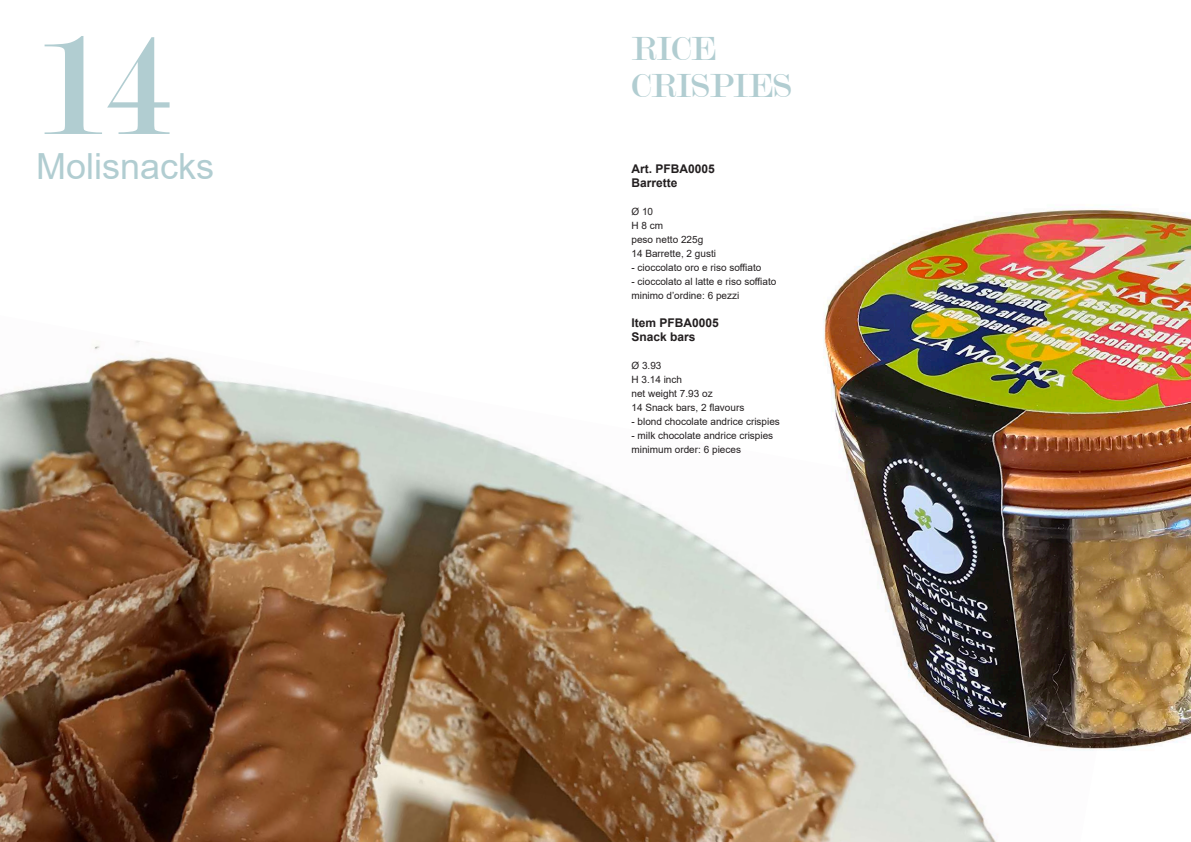
<style>
.page{position:relative;width:1191px;height:842px;background:#fff}
.page>*{position:absolute;margin:0;border:0;box-sizing:border-box;transform-origin:0 0}
.t1{font:150px "Modern";color:#b1cdd1}
.t2{font:36px/37px "Modern";color:#b1cdd1}
.t3{font:36px "Arial";color:#b1cdd1}
.t4{font:700 12px/14px "Arial";color:#231f20}
.t5{font:10px/14px "Arial";color:#231f20}
</style>
<div class="page">
<img style="left:825px;top:208px;width:366px;height:539px">
<img style="left:0;top:313px;width:1138px;height:529px">
<h1 class="t1" style="left:36px;top:12px;width:138px">14</h1>
<h2 class="t3" style="left:36px;top:142px;width:180px">Molisnacks</h2>
<h2 class="t2" style="left:631px;top:30px;width:162px">RICE<br>CRISPIES</h2>
<p class="t4" style="left:631px;top:162px;width:85px">Art. PFBA0005<br>Barrette</p>
<p class="t5" style="left:631px;top:205px;width:86px">Ø 10<br>H 8 cm<br>peso netto 225g<br>14 Barrette, 2 gusti</p>
<p class="t5" style="left:631px;top:261px;width:131px">- cioccolato oro e riso soffiato</p>
<p class="t5" style="left:631px;top:275px;width:146px">- cioccolato al latte e riso soffiato minimo d’ordine: 6 pezzi</p>
<p class="t4" style="left:631px;top:316px;width:89px">Item PFBA0005<br>Snack bars</p>
<p class="t5" style="left:631px;top:359px;width:114px">Ø 3.93<br>H 3.14 inch<br>net weight 7.93 oz<br>14 Snack bars, 2 flavours</p>
<p class="t5" style="left:631px;top:415px;width:150px">- blond chocolate andrice crispies</p>
<p class="t5" style="left:631px;top:429px;width:143px">- milk chocolate andrice crispies minimum order: 6 pieces</p>
</div>
